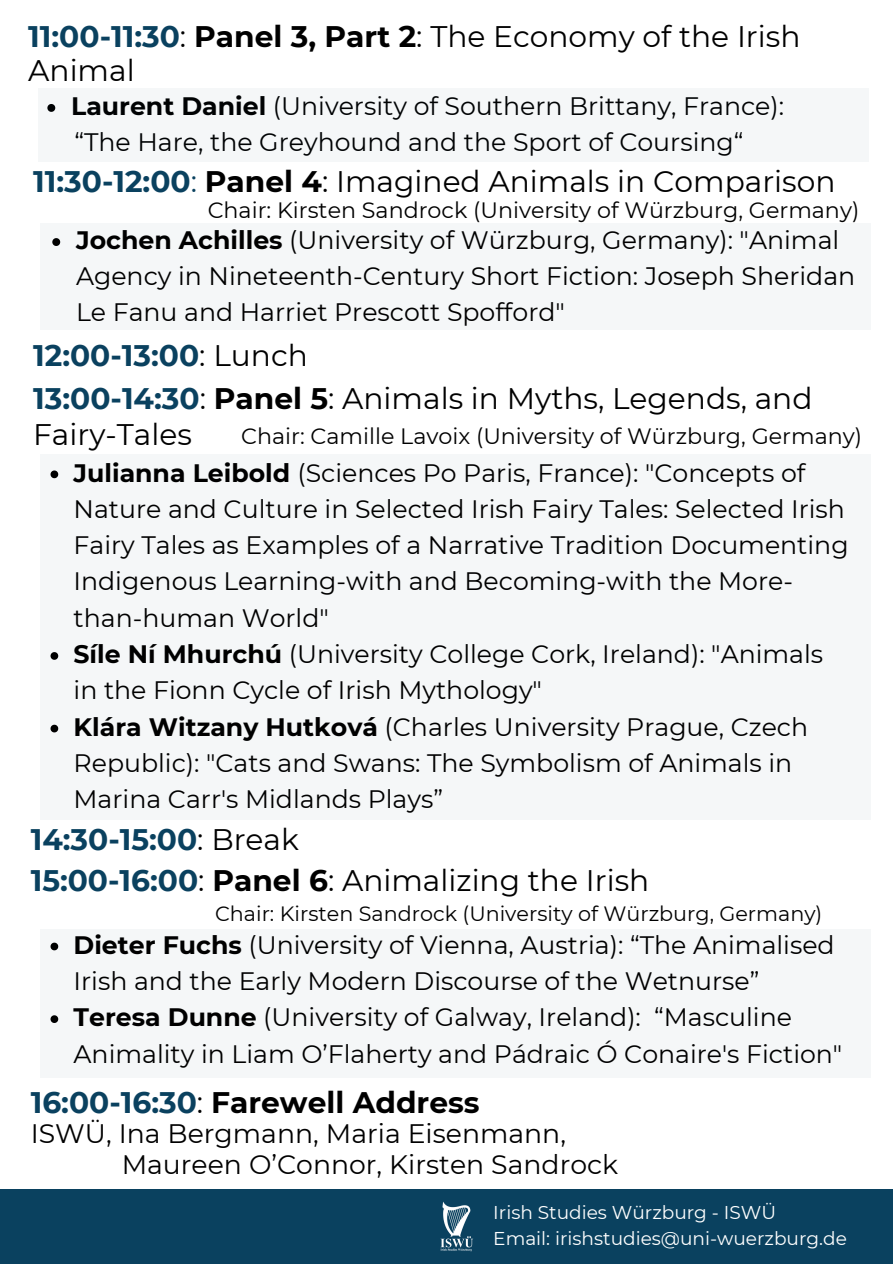
<style>
.page{position:relative;width:893px;height:1264px;background:#fff}
.page>*{position:absolute;margin:0;border:0;box-sizing:border-box;transform-origin:0 0}
.t1{font:29.7px/40.7px "Montserrat";color:#000}
.t2{font:700 29.7px "Montserrat";color:#000}
.t3{font:26.7px/30.8px "Montserrat";color:#000}
.t4{font:25.2px/36.3px "Montserrat";color:#000}
.t5{font:22.2px "Montserrat";color:#000}
.t6{font:20.7px "Montserrat";color:#000}
.t7{font:18.6px "Montserrat";color:#fff}
.s1{font-weight:700;color:#0a415f}
.s2{font-weight:700}
.s3{color:#0a415f}
.s4{font-weight:400}
</style>
<div class="page">
<div style="left:40px;top:223px;width:830px;height:106px;background:#f5f7f8"></div>
<div style="left:40px;top:455px;width:830px;height:365px;background:#f5f7f8"></div>
<div style="left:40px;top:928px;width:830px;height:149px;background:#f5f7f8"></div>
<svg style="left:51px;top:470px;width:7px;height:8px"></svg>
<svg style="left:51px;top:652px;width:7px;height:7px"></svg>
<svg style="left:51px;top:724px;width:7px;height:8px"></svg>
<svg style="left:51px;top:942px;width:7px;height:8px"></svg>
<svg style="left:51px;top:1015px;width:7px;height:7px"></svg>
<div style="left:0;top:1189px;width:892px;height:74px;background:#0a415f"></div>
<img style="left:440px;top:1201px;width:33px;height:51px">
<svg style="left:52px;top:238px;width:8px;height:8px"></svg>
<div style="left:38px;top:88px;width:830px;height:73px;background:#f5f7f8"></div>
<p class="t1" style="left:28px;top:19px;width:773px;line-height:34.8px"><span class="s1">11:00-11:30</span>: <span class="s2">Panel 3, Part 2</span>: The Economy of the Irish<br>Animal</p>
<p class="t4" style="left:71px;top:88px;width:714px"><span class="s2">Laurent Daniel</span> (University of Southern Brittany, France):</p>
<p class="t4" style="left:74px;top:124px;width:670px">“The Hare, the Greyhound and the Sport of Coursing“</p>
<p class="t1" style="left:33px;top:161px;width:803px"><span class="s1">11:30-12:00</span><span class="s3">:</span> <span class="s2">Panel 4</span>: Imagined Animals in Comparison</p>
<p class="t5" style="left:208px;top:196px;width:653px">Chair: Kirsten Sandrock (University of Würzburg, Germany)</p>
<p class="t4" style="left:76px;top:222px;width:780px"><span class="s2">Jochen Achilles</span> (University of Würzburg, Germany): "Animal<br>Agency in Nineteenth-Century Short Fiction: Joseph Sheridan<br>Le Fanu and Harriet Prescott Spofford"</p>
<h3 class="t1" style="left:33px;top:334px;width:780px;line-height:42.8px"><span class="s1">12:00-13:00</span>: Lunch<br><span class="s1">13:00-14:30</span>: <span class="s2">Panel 5</span>: Animals in Myths, Legends, and</h3>
<h3 class="t1" style="left:33px;top:414px;width:160px">Fairy-Tales</h3>
<p class="t5" style="left:241px;top:422px;width:622px">Chair: Camille Lavoix (University of Würzburg, Germany)</p>
<h1 class="t4" style="left:74px;top:454px;width:776px"><span class="s2">Julianna Leibold</span> (Sciences Po Paris, France): "Concepts of Nature and Culture in Selected Irish Fairy Tales: Selected Irish Fairy Tales as Examples of a Narrative Tradition Documenting Indigenous Learning-with and Becoming-with the More&shy;than-human World"</h1>
<p class="t4" style="left:74px;top:636px;width:751px"><span class="s2">Síle Ní Mhurchú</span> (University College Cork, Ireland): "Animals in the Fionn Cycle of Irish Mythology"</p>
<h2 class="t4" style="left:74px;top:708px;width:736px"><span class="s2">Klára Witzany Hutková</span> (Charles University Prague, Czech<br>Republic): "Cats and Swans: The Symbolism of Animals in<br>Marina Carr's Midlands Plays”</h2>
<h3 class="t1" style="left:31px;top:819px;width:620px"><span class="s1">14:30-15:00</span>: Break<br><span class="s1">15:00-16:00</span>: <span class="s2">Panel 6</span>: Animalizing the Irish</h3>
<h3 class="t6" style="left:215px;top:900px;width:609px">Chair: Kirsten Sandrock (University of Würzburg, Germany)</h3>
<p class="t4" style="left:74px;top:926px;width:762px"><span class="s2">Dieter Fuchs</span> (University of Vienna, Austria): “The Animalised<br>Irish and the Early Modern Discourse of the Wetnurse”</p>
<h1 class="t4" style="left:74px;top:999px;width:770px"><span class="s2">Teresa Dunne</span> (University of Galway, Ireland): “Masculine<br>Animality in Liam O’Flaherty and Pádraic Ó Conaire's Fiction"</h1>
<h3 class="t2" style="left:31px;top:1084px;width:450px"><span class="s3">16:00-16:30</span><span class="s4">:</span> Farewell Address</h3>
<h3 class="t3" style="left:122px;top:1117px;width:498px;text-indent:-91px">ISWÜ, Ina Bergmann, Maria Eisenmann,<br>Maureen O’Connor, Kirsten Sandrock</h3>
<p class="t7" style="left:493px;top:1201px;width:284px">Irish Studies Würzburg - ISWÜ</p>
<h2 class="t7" style="left:493px;top:1226px;width:355px">Email: irishstudies@uni-wuerzburg.de</h2>
</div>
